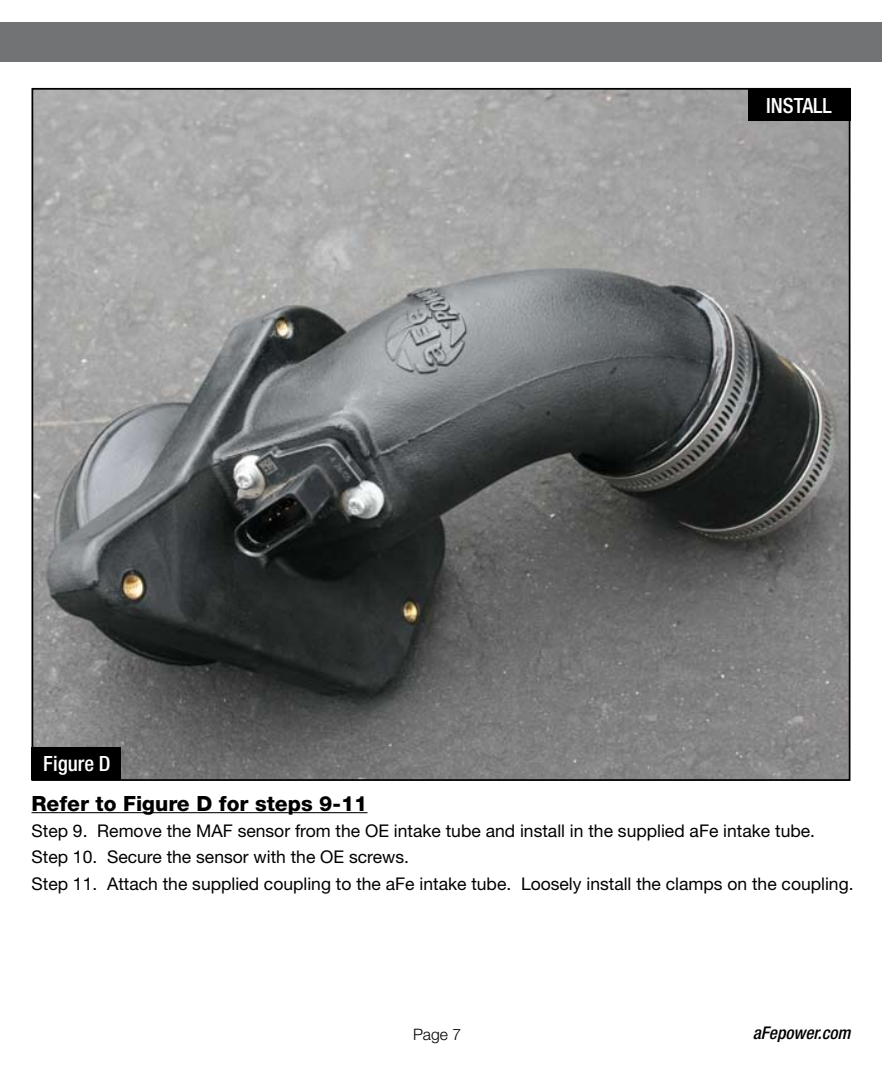
<style>
.page{position:relative;width:882px;height:1071px;background:#fff}
.page>*{position:absolute;margin:0;border:0;box-sizing:border-box;transform-origin:0 0}
.t1{font:800 21px "Helvetica Neue";color:#000}
.t2{font:500 condensed 21px "Helvetica Neue";color:#fff}
.t3{font:17.5px/26.2px "Helvetica Neue";color:#000}
.t4{font:italic 500 condensed 17.5px "Helvetica Neue";color:#000}
.t5{font:300 15.75px "Helvetica Neue";color:#000}
</style>
<div class="page">
<div style="left:0;top:23px;width:882px;height:39px;background:#717375"></div>
<hr style="left:32px;top:812px;width:336px;height:1px;background:#000">
<img style="left:35px;top:91px;width:812px;height:687px">
<div style="left:32px;top:747px;width:89px;height:33px;background:#000"></div>
<div style="left:748px;top:88px;width:102px;height:33px;background:#000"></div>
<p class="t2" style="left:43px;top:751px;width:69px">Figure D</p>
<p class="t2" style="left:766px;top:93px;width:67px">INSTALL</p>
<p class="t1" style="left:32px;top:791px;width:338px">Refer to Figure D for steps 9-11</p>
<p class="t3" style="left:32px;top:818px;width:824px">Step 9. Remove the MAF sensor from the OE intake tube and install in the supplied aFe intake tube.<br>Step 10. Secure the sensor with the OE screws.<br>Step 11. Attach the supplied coupling to the aFe intake tube. Loosely install the clamps on the coupling.</p>
<p class="t5" style="left:413px;top:1024px;width:50px">Page 7</p>
<p class="t4" style="left:753px;top:1023px;width:99px">aFepower.com</p>
</div>
